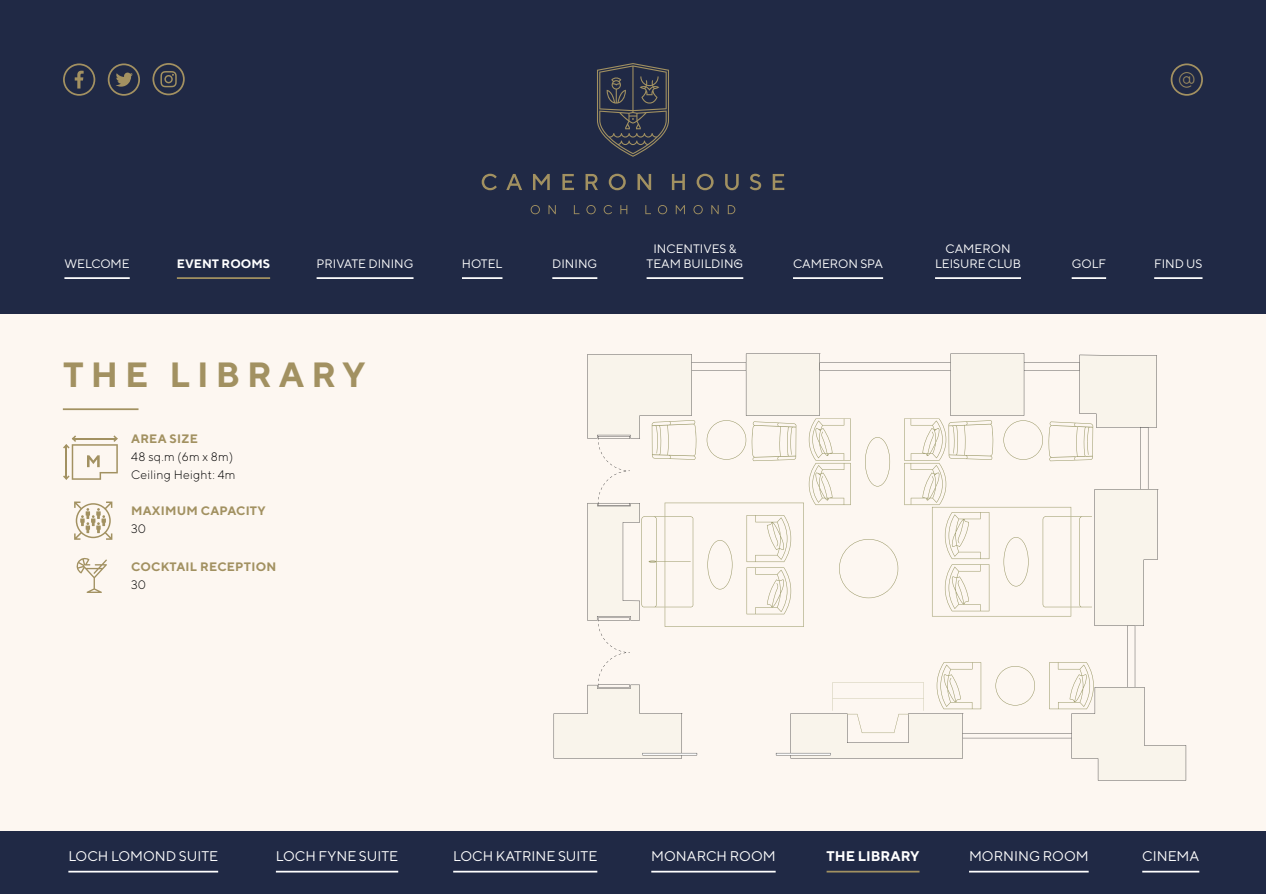
<style>
.page{position:relative;width:1266px;height:894px;background:#fff}
.page>*{position:absolute;margin:0;border:0;box-sizing:border-box;transform-origin:0 0}
.t1{font:700 35px "TT Norms";letter-spacing:.2em;color:#a29161}
.t2{font:300 20.3px "TT Norms";color:#a39161}
.t3{font:14px "TT Norms";color:#fff}
.t4{font:700 14px "TT Norms";color:#fff}
.t5{font:12.25px/14.7px "TT Norms";color:#fff;text-align:center}
.t6{font:700 12.25px "TT Norms";letter-spacing:.02em;color:#a29161}
.t7{font:300 12.25px "TT Norms";letter-spacing:.02em;color:#000}
.t8{font:700 12.25px "TT Norms";color:#fff}
</style>
<div class="page">
<div style="left:0;top:0;width:1265px;height:893px;background:#202945"></div>
<svg style="left:481px;top:174px;width:15px;height:16px"></svg>
<svg style="left:506px;top:174px;width:16px;height:16px"></svg>
<svg style="left:533px;top:174px;width:16px;height:16px"></svg>
<svg style="left:562px;top:174px;width:12px;height:16px"></svg>
<svg style="left:585px;top:174px;width:12px;height:16px"></svg>
<svg style="left:608px;top:174px;width:17px;height:16px"></svg>
<svg style="left:637px;top:174px;width:14px;height:16px"></svg>
<svg style="left:671px;top:174px;width:13px;height:16px"></svg>
<svg style="left:696px;top:174px;width:17px;height:16px"></svg>
<svg style="left:725px;top:174px;width:13px;height:16px"></svg>
<svg style="left:749px;top:174px;width:12px;height:16px"></svg>
<svg style="left:772px;top:174px;width:12px;height:16px"></svg>
<svg style="left:530px;top:205px;width:10px;height:9px"></svg>
<svg style="left:548px;top:205px;width:7px;height:9px"></svg>
<svg style="left:573px;top:205px;width:6px;height:9px"></svg>
<svg style="left:586px;top:205px;width:9px;height:9px"></svg>
<svg style="left:603px;top:205px;width:9px;height:9px"></svg>
<svg style="left:620px;top:205px;width:7px;height:9px"></svg>
<svg style="left:645px;top:205px;width:5px;height:9px"></svg>
<svg style="left:658px;top:205px;width:9px;height:9px"></svg>
<svg style="left:675px;top:205px;width:9px;height:9px"></svg>
<svg style="left:693px;top:205px;width:9px;height:9px"></svg>
<svg style="left:711px;top:205px;width:7px;height:9px"></svg>
<svg style="left:727px;top:205px;width:8px;height:9px"></svg>
<svg style="left:597px;top:63px;width:72px;height:94px"></svg>
<div style="left:63px;top:63px;width:32px;height:33px;border:2px solid #a39161;border-radius:50%"></div>
<svg style="left:75px;top:71px;width:9px;height:17px"></svg>
<div style="left:108px;top:63px;width:32px;height:33px;border:2px solid #a39161;border-radius:50%"></div>
<svg style="left:116px;top:73px;width:17px;height:14px"></svg>
<div style="left:152px;top:63px;width:33px;height:32px;border:2px solid #a39161;border-radius:50%"></div>
<svg style="left:160px;top:71px;width:17px;height:16px"></svg>
<div style="left:1170px;top:63px;width:32px;height:33px;border:2px solid #a39161;border-radius:50%"></div>
<div style="left:0;top:314px;width:1265px;height:579px;background:#fdf7f1"></div>
<div style="left:0;top:831px;width:1265px;height:62px;background:#202945"></div>
<svg style="left:63px;top:435px;width:55px;height:44px"></svg>
<hr style="left:74px;top:438px;width:42px;height:1px;background:#a29161">
<svg style="left:76px;top:557px;width:31px;height:36px"></svg>
<svg style="left:74px;top:501px;width:38px;height:38px"></svg>
<svg style="left:1079px;top:355px;width:77px;height:72px"></svg>
<svg style="left:1071px;top:745px;width:114px;height:35px"></svg>
<svg style="left:691px;top:353px;width:388px;height:63px"></svg>
<svg style="left:553px;top:354px;width:138px;height:404px"></svg>
<svg style="left:598px;top:617px;width:44px;height:121px"></svg>
<svg style="left:642px;top:427px;width:505px;height:328px"></svg>
<svg style="left:641px;top:420px;width:451px;height:312px"></svg>
<svg style="left:775px;top:682px;width:187px;height:76px"></svg>
<hr style="left:63px;top:408px;width:75px;height:2px;background:#a29161">
<hr style="left:64px;top:277px;width:66px;height:2px;background:#fff">
<hr style="left:177px;top:277px;width:93px;height:2px;background:#a29161">
<hr style="left:316px;top:277px;width:97px;height:2px;background:#fff">
<hr style="left:462px;top:277px;width:40px;height:2px;background:#fff">
<hr style="left:552px;top:277px;width:45px;height:2px;background:#fff">
<hr style="left:792px;top:277px;width:90px;height:2px;background:#fff">
<hr style="left:1071px;top:277px;width:34px;height:2px;background:#fff">
<hr style="left:1153px;top:277px;width:49px;height:2px;background:#fff">
<hr style="left:934px;top:277px;width:86px;height:2px;background:#fff">
<hr style="left:646px;top:277px;width:97px;height:2px;background:#fff">
<hr style="left:826px;top:870px;width:93px;height:2px;background:#a29161">
<hr style="left:968px;top:870px;width:120px;height:2px;background:#fff">
<hr style="left:1141px;top:870px;width:57px;height:2px;background:#fff">
<hr style="left:68px;top:870px;width:150px;height:2px;background:#fff">
<hr style="left:276px;top:870px;width:122px;height:2px;background:#fff">
<hr style="left:453px;top:870px;width:144px;height:2px;background:#fff">
<hr style="left:651px;top:870px;width:124px;height:2px;background:#fff">
<h2 class="t2" style="left:1177px;top:65px;width:20px">@</h2>
<p class="t5" style="left:646px;top:241px;width:98px">INCENTIVES &amp;<br>TEAM BUILDING</p>
<p class="t5" style="left:934px;top:241px;width:87px">CAMERON<br>LEISURE CLUB</p>
<p class="t5" style="left:64px;top:255px;width:67px">WELCOME</p>
<p class="t8" style="left:177px;top:255px;width:95px">EVENT ROOMS</p>
<p class="t5" style="left:316px;top:255px;width:98px">PRIVATE DINING</p>
<p class="t5" style="left:462px;top:255px;width:42px">HOTEL</p>
<p class="t5" style="left:552px;top:255px;width:47px">DINING</p>
<p class="t5" style="left:792px;top:255px;width:92px">CAMERON SPA</p>
<p class="t5" style="left:1071px;top:255px;width:36px">GOLF</p>
<p class="t5" style="left:1153px;top:255px;width:50px">FIND US</p>
<p class="t1" style="left:63px;top:353px;width:304px">THE LIBRARY</p>
<p class="t6" style="left:131px;top:431px;width:68px">AREA SIZE</p>
<p class="t7" style="left:131px;top:449px;width:103px">48 sq.m (6m x 8m)</p>
<p class="t7" style="left:131px;top:467px;width:106px">Ceiling Height: 4m</p>
<p class="t6" style="left:131px;top:503px;width:136px">MAXIMUM CAPACITY</p>
<p class="t7" style="left:131px;top:521px;width:17px">30</p>
<p class="t6" style="left:131px;top:558px;width:147px">COCKTAIL RECEPTION</p>
<p class="t7" style="left:131px;top:577px;width:17px">30</p>
<p class="t3" style="left:68px;top:847px;width:151px">LOCH LOMOND SUITE</p>
<p class="t3" style="left:276px;top:847px;width:124px">LOCH FYNE SUITE</p>
<p class="t3" style="left:453px;top:847px;width:146px">LOCH KATRINE SUITE</p>
<p class="t3" style="left:651px;top:847px;width:126px">MONARCH ROOM</p>
<p class="t4" style="left:826px;top:847px;width:94px">THE LIBRARY</p>
<p class="t3" style="left:968px;top:847px;width:121px">MORNING ROOM</p>
<p class="t3" style="left:1141px;top:847px;width:59px">CINEMA</p>
</div>
